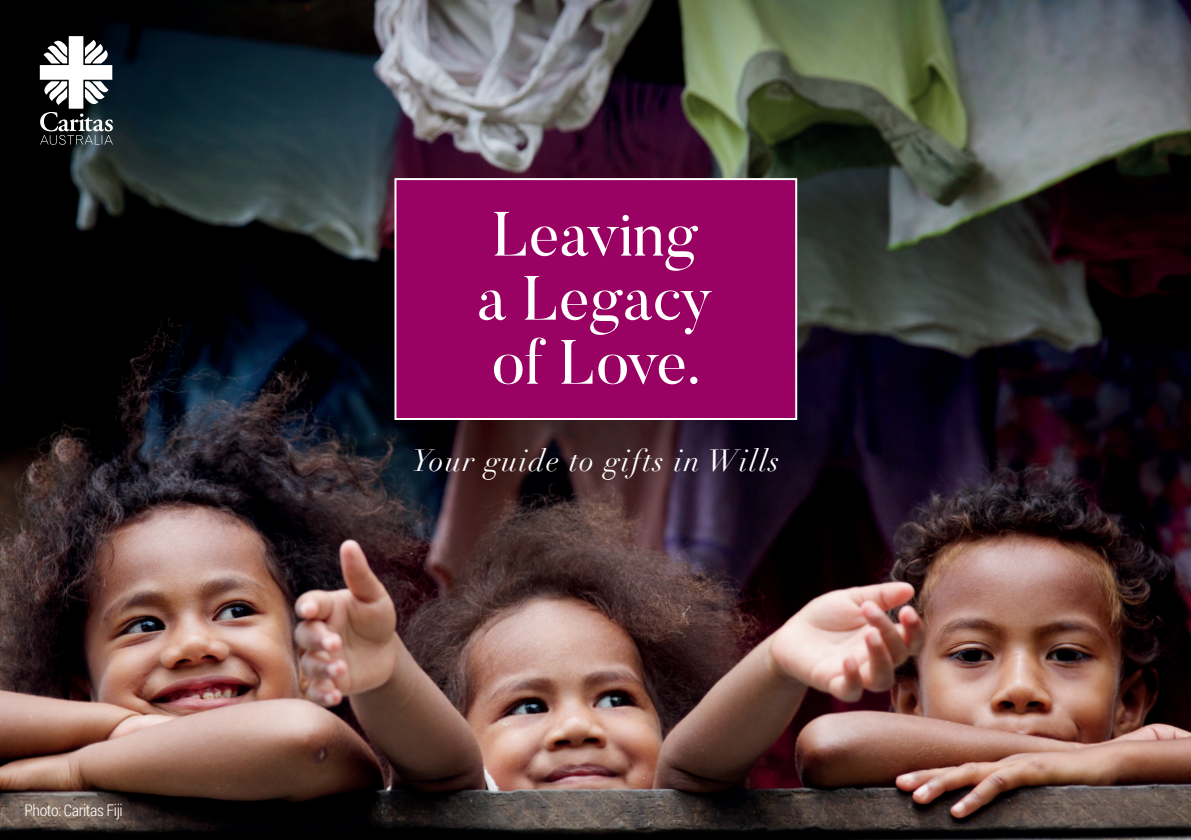
<style>
.page{position:relative;width:1191px;height:840px;background:#fff}
.page>*{position:absolute;margin:0;border:0;box-sizing:border-box;transform-origin:0 0}
.t1{font:62px/64px "Butler";letter-spacing:-.005em;color:#fff}
.t2{font:italic 30px "Didot";letter-spacing:.05em;color:#fff}
.t3{font:300 16px "Roboto Condensed";letter-spacing:-.025em;color:#fff}
</style>
<div class="page">
<img style="left:0;top:0;width:1191px;height:839px">
<svg style="left:40px;top:36px;width:73px;height:109px"></svg>
<div style="left:394px;top:178px;width:403px;height:242px;background:#990163;border:2px solid #fff"></div>
<p class="t3" style="left:25px;top:799px;width:100px">Photo: Caritas Fiji</p>
<p class="t1" style="left:476px;top:201px;width:238px">Leaving a Legacy of Love.</p>
<p class="t2" style="left:412px;top:442px;width:369px">Your guide to gifts in Wills</p>
</div>
